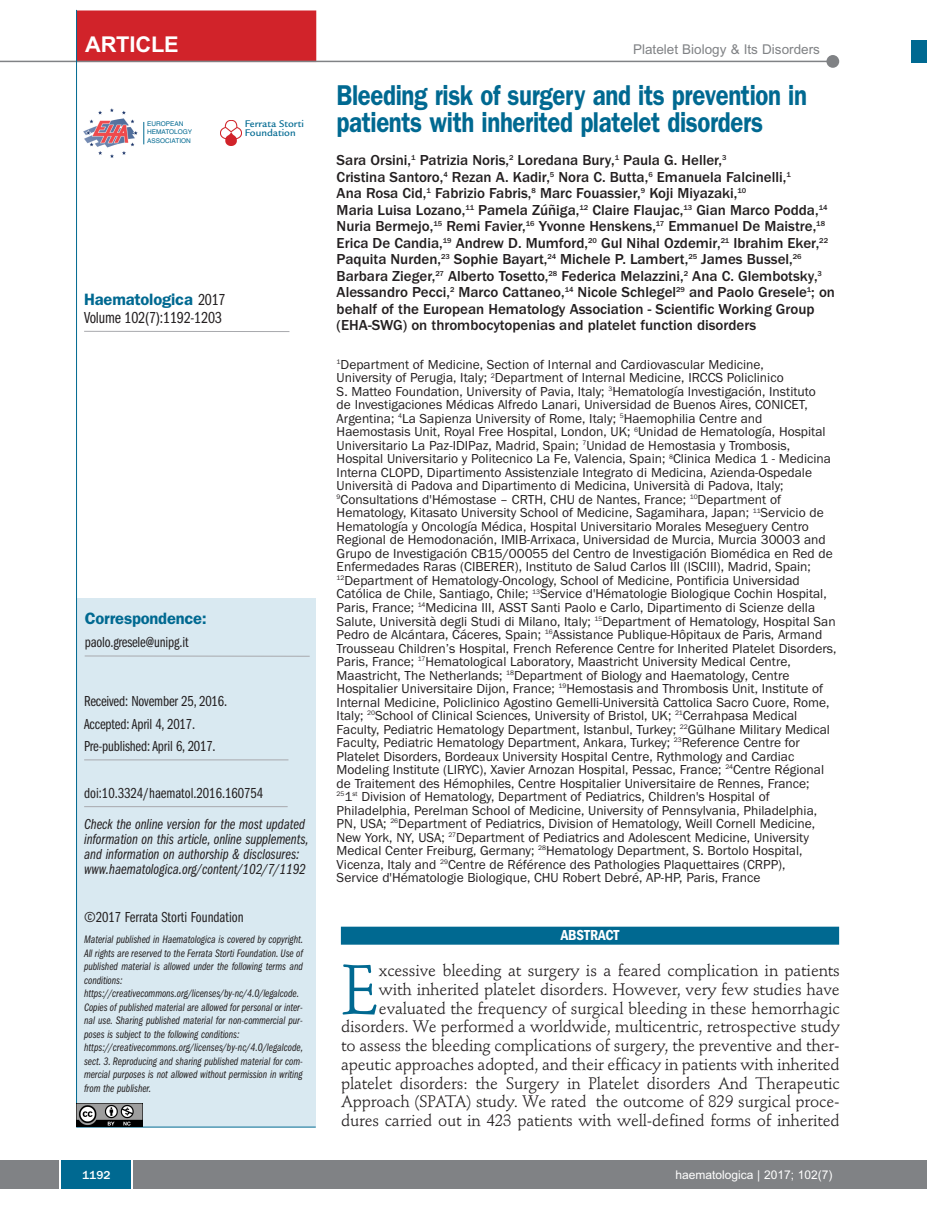
<style>
.page{position:relative;width:927px;height:1225px;background:#fff}
.page>*{position:absolute;margin:0;border:0;box-sizing:border-box;transform-origin:0 0}
.t1{font:68.85px "Stempel Schneidler";color:#006991}
.t2{font:600 28.8px/27px "Franklin Gothic";letter-spacing:-.015em;color:#006991;scale:.83 1}
.t3{font:700 21.75px "Arial";letter-spacing:-.01em;color:#fff}
.t4{font:16.5px/18.8px "Stempel Schneidler";letter-spacing:-.01em;color:#231f20;text-align:right}
.t5{font:600 16.5px "Franklin Gothic";letter-spacing:-.01em;color:#006991}
.t6{font:16.5px "Franklin Gothic Book Cmpr";letter-spacing:-.01em;color:#231f20}
.t7{font:500 15px/16.5px "Franklin Gothic";color:#231f20}
.t8{font:15px/15px "Franklin Gothic Book Cmpr Ital";color:#231f20}
.t9{font:15px/22.5px "Franklin Gothic Book Cmpr";letter-spacing:-.01em;color:#231f20}
.t10{font:600 condensed 15px "Franklin Gothic";letter-spacing:-.005em;color:#fff}
.t11{font:13.5px/13.5px "Franklin Gothic";color:#231f20}
.t12{font:13.5px "Arial";color:#808285}
.t13{font:12px "Arial";color:#fff}
.t14{font:500 12px "Franklin Gothic";color:#fff}
.t15{font:11.25px/13.5px "Franklin Gothic Book Cmpr Ital";color:#231f20}
.t16{font:500 10.5px/9px "Legacy Sans";color:#006991}
.t17{font:6.45px/8.7px "Helvetica";color:#006991}
.s1{font-family:"Franklin Gothic Book Cmpr";font-weight:400;color:#231f20}
</style>
<div class="page">
<div style="left:911px;top:40px;width:16px;height:22px;background:#006991"></div>
<div style="left:910px;top:1160px;width:17px;height:28px;background:#808285"></div>
<div style="left:0;top:1160px;width:910px;height:28px;background:#808285"></div>
<div style="left:61px;top:1160px;width:71px;height:28px;background:#006991"></div>
<svg style="left:60px;top:1160px;width:1px;height:28px"></svg>
<svg style="left:132px;top:1160px;width:1px;height:28px"></svg>
<div style="left:77px;top:598px;width:239px;height:529px;background:#d9e9f1"></div>
<hr style="left:84px;top:759px;width:204px;height:1px;background:#a8a9ad">
<hr style="left:85px;top:655px;width:225px;height:1px;background:#a8a9ad">
<hr style="left:76px;top:1126px;width:240px;height:1px;background:#006991">
<img style="left:221px;top:120px;width:20px;height:26px">
<img style="left:83px;top:108px;width:55px;height:50px">
<svg style="left:144px;top:122px;width:1px;height:22px"></svg>
<hr style="left:84px;top:331px;width:205px;height:1px;background:#a8a9ad">
<div style="left:77px;top:10px;width:239px;height:52px;background:#d1232a"></div>
<hr style="left:0;top:61px;width:830px;height:1px;background:#808285">
<div style="left:826px;top:55px;width:13px;height:13px;background:#808285;border-radius:50%"></div>
<hr style="left:84px;top:806px;width:204px;height:1px;background:#a8a9ad">
<hr style="left:76px;top:10px;width:1px;height:1116px;background:#006991">
<img style="left:77px;top:1103px;width:65px;height:23px">
<div style="left:341px;top:926px;width:498px;height:18px;background:#006991"></div>
<h3 class="t3" style="left:85px;top:32px;width:95px">ARTICLE</h3>
<p class="t12" style="left:633px;top:42px;width:188px">Platelet Biology &amp; Its Disorders</p>
<p class="t17" style="left:147px;top:119px;width:47px">EUROPEAN<br>HEMATOLOGY<br>ASSOCIATION</p>
<p class="t16" style="left:245px;top:120px;width:61px">Ferrata Storti<br>Foundation</p>
<p class="t5" style="left:84px;top:293px;width:143px">Haematologica <span class="s1">2017</span></p>
<p class="t6" style="left:84px;top:312px;width:139px">Volume 102(7):1192-1203</p>
<p class="t5" style="left:85px;top:612px;width:124px">Correspondence:</p>
<p class="t9" style="left:85px;top:632px;width:105px">paolo.gresele@unipg.it</p>
<p class="t9" style="left:84px;top:691px;width:144px">Received: November 25, 2016.<br>Accepted: April 4, 2017.<br>Pre-published: April 6, 2017.</p>
<p class="t9" style="left:84px;top:783px;width:181px">doi:10.3324/haematol.2016.160754</p>
<p class="t8" style="left:84px;top:817px;width:226px">Check the online version for the most updated information on this article, online supplements, and information on authorship &amp; disclosures: www.haematologica.org/content/102/7/1192</p>
<p class="t9" style="left:84px;top:907px;width:161px">©2017 Ferrata Storti Foundation</p>
<p class="t15" style="left:84px;top:933px;width:221px">Material published in Haematologica is covered by copyright.<br>All rights are reserved to the Ferrata Storti Foundation. Use of published material is allowed under the following terms and conditions: https://creativecommons.org/licenses/by-nc/4.0/legalcode.<br>Copies of published material are allowed for personal or inter&shy;nal use. Sharing published material for non-commercial pur&shy;poses is subject to the following conditions: https://creativecommons.org/licenses/by-nc/4.0/legalcode, sect. 3. Reproducing and sharing published material for com&shy;mercial purposes is not allowed without permission in writing from the publisher.</p>
<h2 class="t2" style="left:337px;top:84px;width:568px">Bleeding risk of surgery and its prevention in patients with inherited platelet disorders</h2>
<p class="t7" style="left:337px;top:152px;width:500px">Sara Orsini,<sup>1</sup> Patrizia Noris,<sup>2</sup> Loredana Bury,<sup>1</sup> Paula G. Heller,<sup>3<br></sup>Cristina Santoro,<sup>4</sup> Rezan A. Kadir,<sup>5</sup> Nora C. Butta,<sup>6</sup> Emanuela Falcinelli,<sup>1<br></sup>Ana Rosa Cid,<sup>1</sup> Fabrizio Fabris,<sup>8</sup> Marc Fouassier,<sup>9</sup> Koji Miyazaki,<sup>10<br></sup>Maria Luisa Lozano,<sup>11</sup> Pamela Zúñiga,<sup>12</sup> Claire Flaujac,<sup>13</sup> Gian Marco Podda,<sup>14<br></sup>Nuria Bermejo,<sup>15</sup> Remi Favier,<sup>16</sup> Yvonne Henskens,<sup>17</sup> Emmanuel De Maistre,<sup>18<br></sup>Erica De Candia,<sup>19</sup> Andrew D. Mumford,<sup>20</sup> Gul Nihal Ozdemir,<sup>21</sup> Ibrahim Eker,<sup>22<br></sup>Paquita Nurden,<sup>23</sup> Sophie Bayart,<sup>24</sup> Michele P. Lambert,<sup>25</sup> James Bussel,<sup>26<br></sup>Barbara Zieger,<sup>27</sup> Alberto Tosetto,<sup>28</sup> Federica Melazzini,<sup>2</sup> Ana C. Glembotsky,<sup>3<br></sup>Alessandro Pecci,<sup>2</sup> Marco Cattaneo,<sup>14</sup> Nicole Schlegel<sup>29</sup> and Paolo Gresele<sup>1</sup>; on behalf of the European Hematology Association - Scientific Working Group (EHA-SWG) on thrombocytopenias and platelet function disorders</p>
<p class="t11" style="left:337px;top:357px;width:501px"><sup>1</sup>Department of Medicine, Section of Internal and Cardiovascular Medicine,<br>University of Perugia, Italy; <sup>2</sup>Department of Internal Medicine, IRCCS Policlinico<br>S. Matteo Foundation, University of Pavia, Italy; <sup>3</sup>Hematología Investigación, Instituto<br>de Investigaciones Médicas Alfredo Lanari, Universidad de Buenos Aires, CONICET, Argentina; <sup>4</sup>La Sapienza University of Rome, Italy; <sup>5</sup>Haemophilia Centre and Haemostasis Unit, Royal Free Hospital, London, UK; <sup>6</sup>Unidad de Hematología, Hospital Universitario La Paz-IDIPaz, Madrid, Spain; <sup>7</sup>Unidad de Hemostasia y Trombosis, Hospital Universitario y Politecnico La Fe, Valencia, Spain; <sup>8</sup>Clinica Medica 1 - Medicina Interna CLOPD, Dipartimento Assistenziale Integrato di Medicina, Azienda-Ospedale Università di Padova and Dipartimento di Medicina, Università di Padova, Italy; <sup>9</sup>Consultations d'Hémostase – CRTH, CHU de Nantes, France; <sup>10</sup>Department of Hematology, Kitasato University School of Medicine, Sagamihara, Japan; <sup>11</sup>Servicio de Hematología y Oncología Médica, Hospital Universitario Morales Meseguery Centro Regional de Hemodonación, IMIB-Arrixaca, Universidad de Murcia, Murcia 30003 and Grupo de Investigación CB15/00055 del Centro de Investigación Biomédica en Red de Enfermedades Raras (CIBERER), Instituto de Salud Carlos III (ISCIII), Madrid, Spain; <sup>12</sup>Department of Hematology-Oncology, School of Medicine, Pontificia Universidad Católica de Chile, Santiago, Chile; <sup>13</sup>Service d'Hématologie Biologique Cochin Hospital, Paris, France; <sup>14</sup>Medicina III, ASST Santi Paolo e Carlo, Dipartimento di Scienze della Salute, Università degli Studi di Milano, Italy; <sup>15</sup>Department of Hematology, Hospital San Pedro de Alcántara, Cáceres, Spain; <sup>16</sup>Assistance Publique-Hôpitaux de Paris, Armand Trousseau Children’s Hospital, French Reference Centre for Inherited Platelet Disorders, Paris, France; <sup>17</sup>Hematological Laboratory, Maastricht University Medical Centre, Maastricht, The Netherlands; <sup>18</sup>Department of Biology and Haematology, Centre Hospitalier Universitaire Dijon, France; <sup>19</sup>Hemostasis and Thrombosis Unit, Institute of Internal Medicine, Policlinico Agostino Gemelli-Università Cattolica Sacro Cuore, Rome, Italy; <sup>20</sup>School of Clinical Sciences, University of Bristol, UK; <sup>21</sup>Cerrahpasa Medical Faculty, Pediatric Hematology Department, Istanbul, Turkey; <sup>22</sup>Gülhane Military Medical Faculty, Pediatric Hematology Department, Ankara, Turkey; <sup>23</sup>Reference Centre for Platelet Disorders, Bordeaux University Hospital Centre, Rythmology and Cardiac Modeling Institute (LIRYC), Xavier Arnozan Hospital, Pessac, France; <sup>24</sup>Centre Régional de Traitement des Hémophiles, Centre Hospitalier Universitaire de Rennes, France;<br><sup>25</sup>1<sup>st</sup> Division of Hematology, Department of Pediatrics, Children's Hospital of Philadelphia, Perelman School of Medicine, University of Pennsylvania, Philadelphia, PN, USA; <sup>26</sup>Department of Pediatrics, Division of Hematology, Weill Cornell Medicine, New York, NY, USA; <sup>27</sup>Department of Pediatrics and Adolescent Medicine, University Medical Center Freiburg, Germany; <sup>28</sup>Hematology Department, S. Bortolo Hospital, Vicenza, Italy and <sup>29</sup>Centre de Référence des Pathologies Plaquettaires (CRPP),<br>Service d'Hématologie Biologique, CHU Robert Debré, AP-HP, Paris, France</p>
<p class="t10" style="left:561px;top:930px;width:60px">ABSTRACT</p>
<p class="t4" style="left:341px;top:962px;width:500px">xcessive bleeding at surgery is a feared complication in patients<br>with inherited platelet disorders. However, very few studies have evaluated the frequency of surgical bleeding in these hemorrhagic disorders. We performed a worldwide, multicentric, retrospective study to assess the bleeding complications of surgery, the preventive and ther&shy;apeutic approaches adopted, and their efficacy in patients with inherited platelet disorders: the Surgery in Platelet disorders And Therapeutic Approach (SPATA) study. We rated the outcome of 829 surgical proce&shy;dures carried out in 423 patients with well-defined forms of inherited</p>
<h1 class="t1" style="left:341px;top:961px;width:40px">E</h1>
<p class="t14" style="left:82px;top:1167px;width:30px">1192</p>
<p class="t13" style="left:676px;top:1167px;width:158px">haematologica | 2017; 102(7)</p>
</div>
